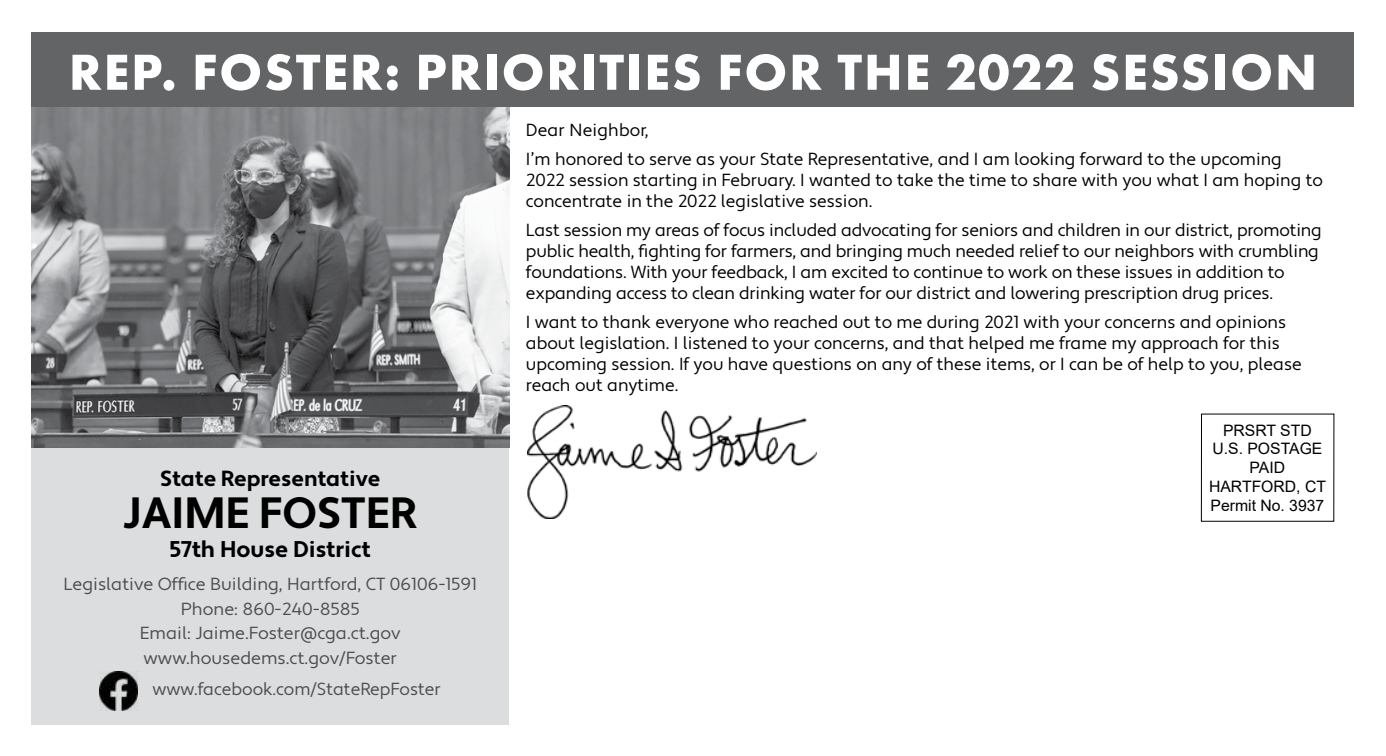
<style>
.page{position:relative;width:1386px;height:756px;background:#fff}
.page>*{position:absolute;margin:0;border:0;box-sizing:border-box;transform-origin:0 0}
.t1{font:700 52.5px "Futura PT";letter-spacing:.035em;color:#fff}
.t2{font:700 43.75px "Apertura";color:#000}
.t3{font:700 22.75px "Apertura";color:#000}
.t4{font:700 21.88px "Apertura";color:#000}
.t5{font:17.5px/21px "Apertura";color:#000}
.t6{font:17.5px/24.5px "Apertura";color:#4d4d4f;text-align:center}
.t7{font:15.75px/18.9px "Arial";color:#000;text-align:center}
</style>
<div class="page">
<div style="left:32px;top:44px;width:477px;height:680px;background:#dcddde"></div>
<img style="left:528px;top:405px;width:288px;height:114px">
<img style="left:32px;top:107px;width:477px;height:341px">
<div style="left:32px;top:32px;width:1322px;height:75px;background:#636466"></div>
<img style="left:99px;top:672px;width:39px;height:39px">
<h1 class="t1" style="left:69px;top:38px;width:1250px">REP. FOSTER: PRIORITIES FOR THE 2022 SESSION</h1>
<p class="t4" style="left:160px;top:466px;width:222px">State Representative</p>
<h2 class="t2" style="left:123px;top:487px;width:296px">JAIME FOSTER</h2>
<h3 class="t3" style="left:170px;top:536px;width:203px">57th House District</h3>
<p class="t6" style="left:64px;top:572px;width:415px">Legislative Office Building, Hartford, CT 06106-1591<br>Phone: 860-240-8585<br>Email: Jaime.Foster@cga.ct.gov www.housedems.ct.gov/Foster</p>
<p class="t6" style="left:153px;top:678px;width:290px">www.facebook.com/StateRepFoster</p>
<p class="t5" style="left:526px;top:116px;width:757px;line-height:28.9px">Dear Neighbor,<br>I’m honored to serve as your State Representative, and I am looking forward to the upcoming</p>
<p class="t5" style="left:526px;top:170px;width:799px">2022 session starting in February. I wanted to take the time to share with you what I am hoping to concentrate in the 2022 legislative session.</p>
<p class="t5" style="left:526px;top:220px;width:797px">Last session my areas of focus included advocating for seniors and children in our district, promoting public health, fighting for farmers, and bringing much needed relief to our neighbors with crumbling foundations. With your feedback, I am excited to continue to work on these issues in addition to expanding access to clean drinking water for our district and lowering prescription drug prices.</p>
<p class="t5" style="left:526px;top:312px;width:777px">I want to thank everyone who reached out to me during 2021 with your concerns and opinions about legislation. I listened to your concerns, and that helped me frame my approach for this upcoming session. If you have questions on any of these items, or I can be of help to you, please reach out anytime.</p>
<p class="t7" style="left:1209px;top:421px;width:118px">PRSRT STD<br>U.S. POSTAGE<br>PAID<br>HARTFORD, CT<br>Permit No. 3937</p>
</div>
